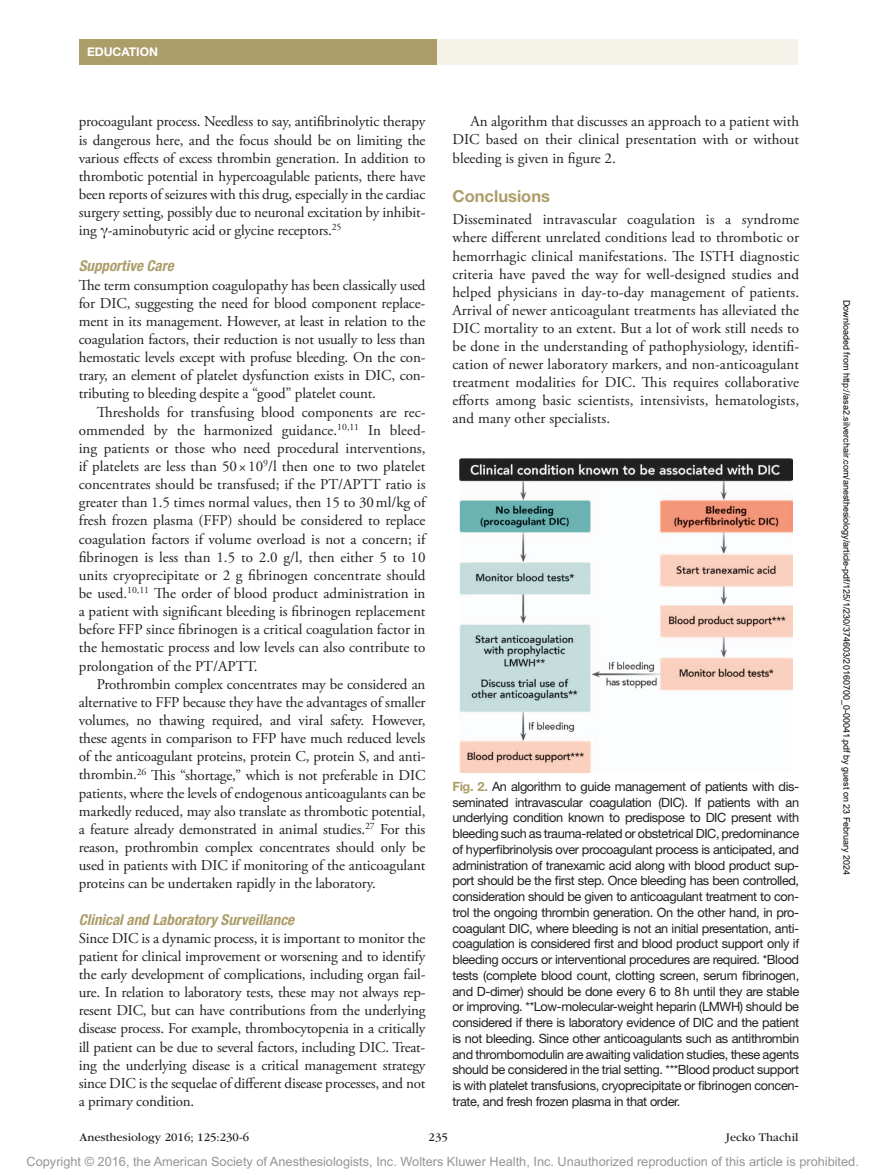
<style>
.page{position:relative;width:878px;height:1175px;background:#fff}
.page>*{position:absolute;margin:0;border:0;box-sizing:border-box;transform-origin:0 0}
.t1{font:700 16.5px "Helvetica Neue LT Std";color:#ac9d69}
.t2{font:15px/18.1px "Adobe Garamond Pro";letter-spacing:-.01em;color:#231f20;text-align:justify}
.t3{font:italic 700 condensed 15px "Helvetica Neue LT Std";color:#ac9d69}
.t4{font:12.75px/15.8px "Helvetica Neue LT Std";letter-spacing:-.03em;color:#231f20;text-align:justify}
.t5{font:12.75px "Arial MT Std";color:#939598}
.t6{font:12px "ITC Garamond Std";color:#231f20}
.t7{font:700 12px "Helvetica Neue";color:#fff}
.t8{font:9px "Arial";color:#000}
.s1{font-family:"Gandhari Unicode"}
.s2{font-weight:700;color:#ac9d69}
</style>
<div class="page">
<div style="left:432px;top:39px;width:365px;height:26px;background:#f5f2ea"></div>
<div style="left:79px;top:39px;width:357px;height:25px;background:#ac9d69"></div>
<img style="left:459px;top:459px;width:333px;height:313px">
<p class="t7" style="left:87px;top:45px;width:72px">EDUCATION</p>
<p class="t2" style="left:79px;top:113px;width:348px">procoagulant process. Needless to say, antifibrinolytic therapy is dangerous here, and the focus should be on limiting the various effects of excess thrombin generation. In addition to thrombotic potential in hypercoagulable patients, there have been reports of seizures with this drug, especially in the cardiac surgery setting, possibly due to neuronal excitation by inhibit&shy;ing <span class="s1">γ</span>-aminobutyric acid or glycine receptors.<sup>25</sup></p>
<p class="t3" style="left:79px;top:257px;width:96px">Supportive Care</p>
<p class="t2" style="left:79px;top:276px;width:348px">The term consumption coagulopathy has been classically used for DIC, suggesting the need for blood component replace&shy;ment in its management. However, at least in relation to the coagulation factors, their reduction is not usually to less than hemostatic levels except with profuse bleeding. On the con&shy;trary, an element of platelet dysfunction exists in DIC, con&shy;tributing to bleeding despite a “good” platelet count.</p>
<p class="t2" style="left:79px;top:403px;width:348px;text-indent:18px">Thresholds for transfusing blood components are rec&shy;ommended by the harmonized guidance.<sup>10,11</sup> In bleed&shy;ing patients or those who need procedural interventions, if platelets are less than 50 × 10<sup>9</sup>/l then one to two platelet concentrates should be transfused; if the PT/APTT ratio is greater than 1.5 times normal values, then 15 to 30ml/kg of fresh frozen plasma (FFP) should be considered to replace coagulation factors if volume overload is not a concern; if fibrinogen is less than 1.5 to 2.0 g/l, then either 5 to 10 units cryoprecipitate or 2 g fibrinogen concentrate should be used.<sup>10,11</sup> The order of blood product administration in a patient with significant bleeding is fibrinogen replacement before FFP since fibrinogen is a critical coagulation factor in the hemostatic process and low levels can also contribute to prolongation of the PT/APTT.</p>
<p class="t2" style="left:79px;top:675px;width:348px;text-indent:18px">Prothrombin complex concentrates may be considered an alternative to FFP because they have the advantages of smaller volumes, no thawing required, and viral safety. However, these agents in comparison to FFP have much reduced levels of the anticoagulant proteins, protein C, protein S, and anti&shy;thrombin.<sup>26</sup> This “shortage,” which is not preferable in DIC patients, where the levels of endogenous anticoagulants can be markedly reduced, may also translate as thrombotic potential, a feature already demonstrated in animal studies.<sup>27</sup> For this reason, prothrombin complex concentrates should only be used in patients with DIC if monitoring of the anticoagulant proteins can be undertaken rapidly in the laboratory.</p>
<p class="t3" style="left:79px;top:910px;width:217px">Clinical and Laboratory Surveillance</p>
<p class="t2" style="left:79px;top:929px;width:348px">Since DIC is a dynamic process, it is important to monitor the patient for clinical improvement or worsening and to identify the early development of complications, including organ fail&shy;ure. In relation to laboratory tests, these may not always rep&shy;resent DIC, but can have contributions from the underlying disease process. For example, thrombocytopenia in a critically ill patient can be due to several factors, including DIC. Treat&shy;ing the underlying disease is a critical management strategy since DIC is the sequelae of different disease processes, and not a primary condition.</p>
<p class="t2" style="left:452px;top:113px;width:348px;text-indent:18px">An algorithm that discusses an approach to a patient with DIC based on their clinical presentation with or without bleeding is given in figure 2.</p>
<p class="t1" style="left:452px;top:186px;width:99px">Conclusions</p>
<p class="t2" style="left:452px;top:211px;width:348px">Disseminated intravascular coagulation is a syndrome where different unrelated conditions lead to thrombotic or hemorrhagic clinical manifestations. The ISTH diagnostic criteria have paved the way for well-designed studies and helped physicians in day-to-day management of patients.<br>Arrival of newer anticoagulant treatments has alleviated the DIC mortality to an extent. But a lot of work still needs to be done in the understanding of pathophysiology, identifi&shy;cation of newer laboratory markers, and non-anticoagulant treatment modalities for DIC. This requires collaborative efforts among basic scientists, intensivists, hematologists, and many other specialists.</p>
<p class="t4" style="left:452px;top:778px;width:348px"><span class="s2">Fig. 2.</span> An algorithm to guide management of patients with dis&shy;seminated intravascular coagulation (DIC). If patients with an underlying condition known to predispose to DIC present with bleeding such as trauma-related or obstetrical DIC, predominance of hyperfibrinolysis over procoagulant process is anticipated, and administration of tranexamic acid along with blood product sup&shy;port should be the first step. Once bleeding has been controlled, consideration should be given to anticoagulant treatment to con&shy;trol the ongoing thrombin generation. On the other hand, in pro&shy;coagulant DIC, where bleeding is not an initial presentation, anti&shy;coagulation is considered first and blood product support only if bleeding occurs or interventional procedures are required. *Blood tests (complete blood count, clotting screen, serum fibrinogen, and D-dimer) should be done every 6 to 8h until they are stable or improving. **Low-molecular-weight heparin (LMWH) should be considered if there is laboratory evidence of DIC and the patient is not bleeding. Since other anticoagulants such as antithrombin and thrombomodulin are awaiting validation studies, these agents should be considered in the trial setting. ***Blood product support is with platelet transfusions, cryoprecipitate or fibrinogen concen&shy;trate, and fresh frozen plasma in that order.</p>
<p class="t6" style="left:80px;top:1130px;width:171px">Anesthesiology 2016; 125:230-6</p>
<p class="t6" style="left:428px;top:1130px;width:21px">235</p>
<p class="t6" style="left:725px;top:1130px;width:74px">Jecko Thachil</p>
<p class="t8" style="left:850px;top:300px;width:577px;rotate:90deg">Downloaded from http://asa2.silverchair.com/anesthesiology/article-pdf/125/1/230/374603/20160700_0-00041.pdf by guest on 23 February 2024</p>
<p class="t5" style="left:27px;top:1154px;width:833px">Copyright © 2016, the American Society of Anesthesiologists, Inc. Wolters Kluwer Health, Inc. Unauthorized reproduction of this article is prohibited.</p>
</div>
